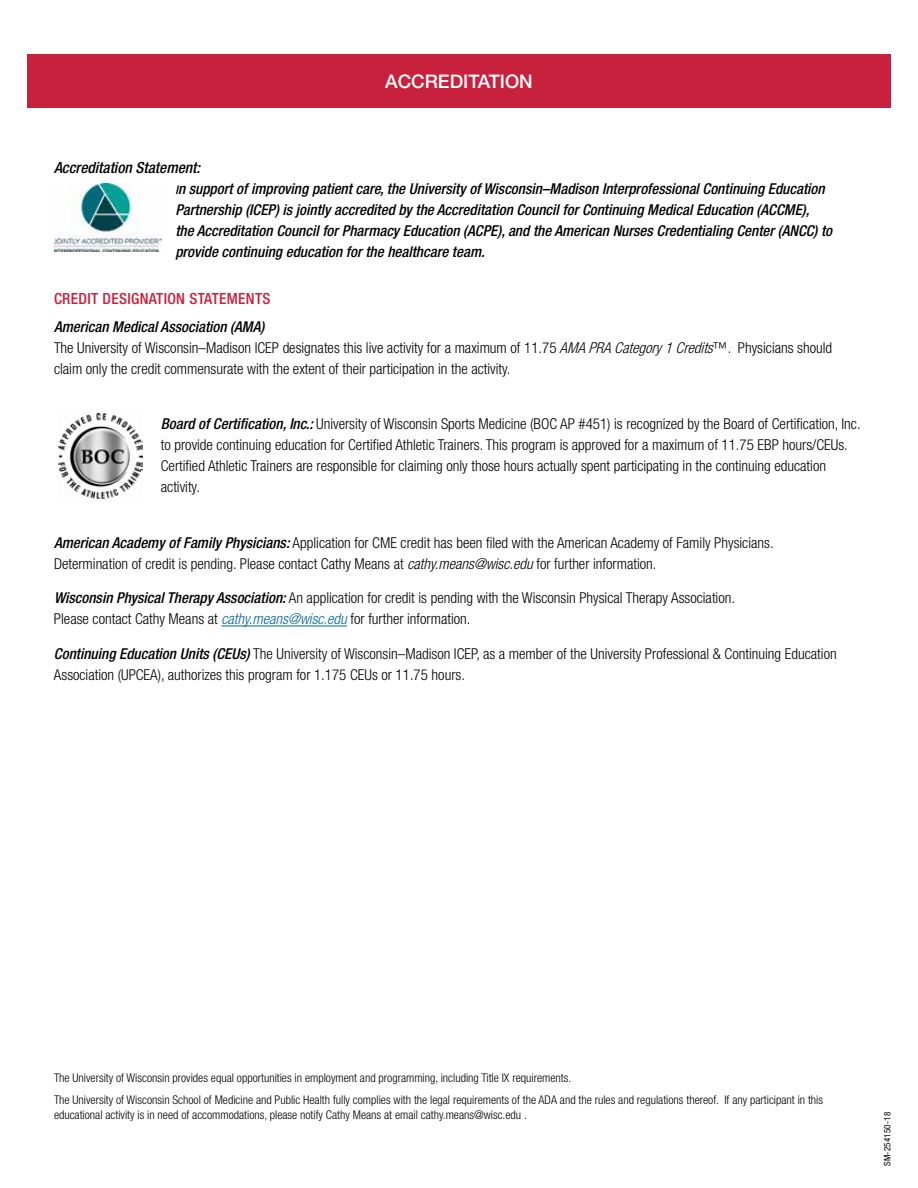
<style>
.page{position:relative;width:918px;height:1188px;background:#fff}
.page>*{position:absolute;margin:0;border:0;box-sizing:border-box;transform-origin:0 0}
.t1{font:500 18.75px "Helvetica Neue LT Std";color:#fff}
.t2{font:500 condensed 15.3px "Helvetica Neue LT Std";letter-spacing:.02em;color:#c7213d}
.t3{font:italic 500 condensed 15.3px "Helvetica Neue LT Std";color:#000}
.t4{font:300 condensed 15px/21px "Helvetica Neue LT Std";color:#000}
.t5{font:italic 500 condensed 15px/21px "Helvetica Neue LT Std";color:#000}
.t6{font:300 condensed 12px/21.8px "Helvetica Neue LT Std";color:#000}
.t7{font:condensed 9px "Helvetica Neue LT Std";letter-spacing:.02em;color:#000}
.s1{font-size:12px}
.s2{font-weight:500;font-style:italic}
.s3{font-style:italic}
.s4{font-style:italic;color:#00669c}
</style>
<div class="page">
<hr style="left:221px;top:626px;width:126px;height:1px;background:#00669c">
<div style="left:27px;top:54px;width:864px;height:54px;background:#c7213d"></div>
<img style="left:59px;top:413px;width:83px;height:86px">
<img style="left:54px;top:184px;width:107px;height:68px">
<p class="t1" style="left:385px;top:70px;width:149px">ACCREDITATION</p>
<p class="t3" style="left:54px;top:158px;width:148px">Accreditation Statement:</p>
<p class="t5" style="left:175px;top:178px;width:658px"><span class="s1">I</span>n support of improving patient care, the University of Wisconsin–Madison Interprofessional Continuing Education Partnership (ICEP) is jointly accredited by the Accreditation Council for Continuing Medical Education (ACCME),<br>the Accreditation Council for Pharmacy Education (ACPE), and the American Nurses Credentialing Center (ANCC) to provide continuing education for the healthcare team.</p>
<p class="t2" style="left:54px;top:290px;width:218px">CREDIT DESIGNATION STATEMENTS</p>
<p class="t4" style="left:54px;top:316px;width:780px"><span class="s2">American Medical Association (AMA)<br></span>The University of Wisconsin–Madison ICEP designates this live activity for a maximum of 11.75 <span class="s3">AMAPRACategory1Credits</span>™. Physicians should claim only the credit commensurate with the extent of their participation in the activity.</p>
<p class="t4" style="left:161px;top:414px;width:701px"><span class="s2">Board of Certification, Inc.:</span> University of Wisconsin Sports Medicine (BOC AP #451) is recognized by the Board of Certification, Inc. to provide continuing education for Certified Athletic Trainers. This program is approved for a maximum of 11.75 EBP hours/CEUs.<br>Certified Athletic Trainers are responsible for claiming only those hours actually spent participating in the continuing education activity.</p>
<p class="t4" style="left:54px;top:532px;width:721px"><span class="s2">American Academy of Family Physicians:</span> Application for CME credit has been filed with the American Academy of Family Physicians.<br>Determination of credit is pending. Please contact Cathy Means at <span class="s3">cathy.means@wisc.edu</span> for further information.</p>
<p class="t4" style="left:54px;top:588px;width:683px"><span class="s2">Wisconsin Physical Therapy Association:</span> An application for credit is pending with the Wisconsin Physical Therapy Association.<br>Please contact Cathy Means at <span class="s4">cathy.means@wisc.edu</span> for further information.</p>
<p class="t4" style="left:54px;top:643px;width:784px"><span class="s2">Continuing Education Units (CEUs)</span> The University of Wisconsin–Madison ICEP, as a member of the University Professional &amp; Continuing Education<br>Association (UPCEA), authorizes this program for 1.175 CEUs or 11.75 hours.</p>
<p class="t6" style="left:54px;top:1067px;width:771px">The University of Wisconsin provides equal opportunities in employment and programming, including Title IX requirements.<br>The University of Wisconsin School of Medicine and Public Health fully complies with the legal requirements of the ADA and the rules and regulations thereof. If any participant in this</p>
<p class="t6" style="left:54px;top:1104px;width:475px">educational activity is in need of accommodations, please notify Cathy Means at email cathy.means@wisc.edu .</p>
<p class="t7" style="left:882px;top:1166px;width:55px;rotate:-90deg">SM-254150-18</p>
</div>
